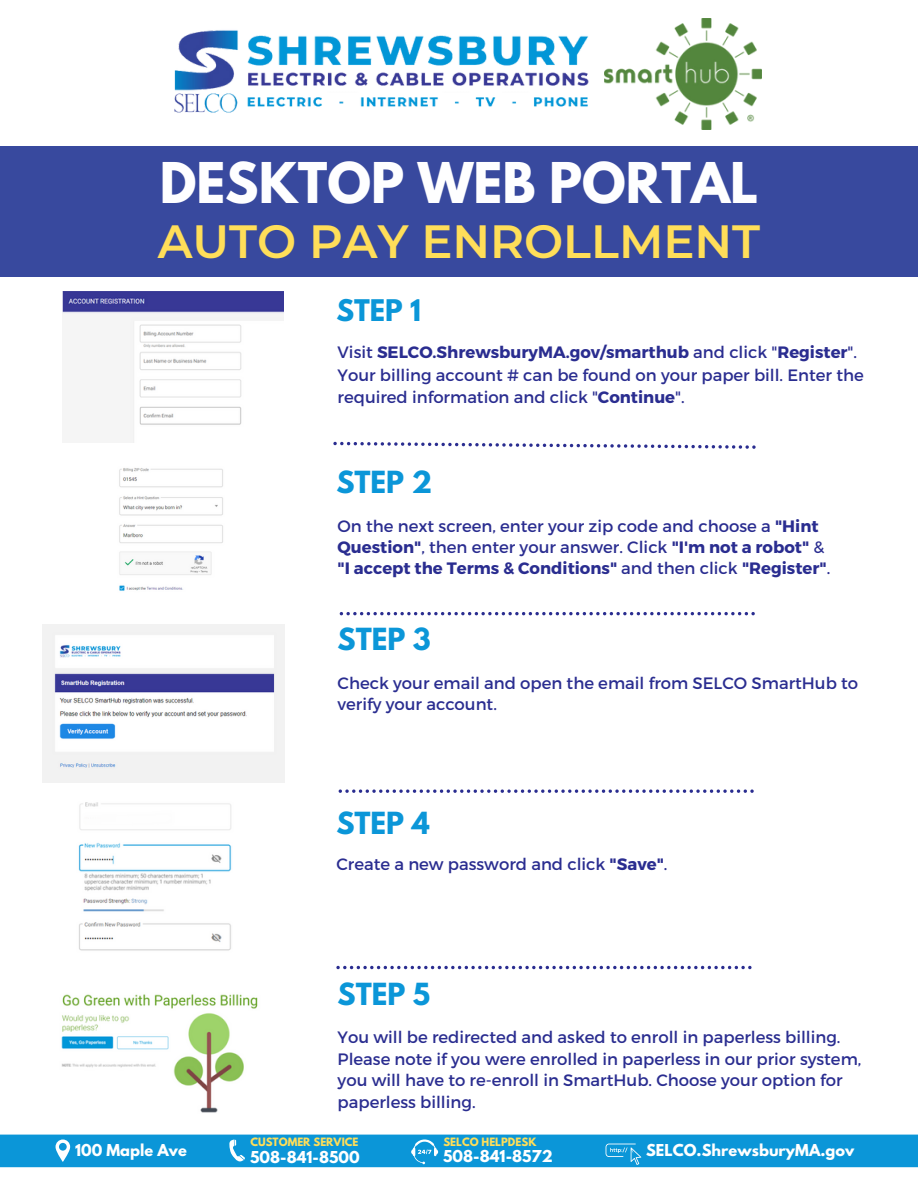
<style>
.page{position:relative;width:918px;height:1188px;background:#fff}
.page>*{position:absolute;margin:0;border:0;box-sizing:border-box;transform-origin:0 0}
.t1{font:700 49.8px "League Spartan";color:#fefeff}
.t2{font:600 46.5px "Montserrat";color:#ffde59}
.t3{font:700 27px "League Spartan";color:#0b96d8}
.t4{font:700 26.4px "League Spartan";color:#0b96d8}
.t5{font:16.5px/21.3px "Montserrat";color:#2a2d90}
.t6{font:700 16.5px "Montserrat";color:#2a2d90}
.t7{font:700 14.55px "League Spartan";letter-spacing:.005em;color:#fff}
.t8{font:700 10.2px "League Spartan";letter-spacing:.005em;color:#ffde59}
.s1{font-weight:700}
.s2{font-weight:400}
</style>
<div class="page">
<div style="left:0;top:146px;width:918px;height:131px;background:#38499e"></div>
<img style="left:174px;top:30px;width:431px;height:83px">
<img style="left:605px;top:19px;width:156px;height:110px">
<img style="left:63px;top:291px;width:220px;height:152px">
<img style="left:119px;top:468px;width:104px;height:123px">
<img style="left:42px;top:625px;width:242px;height:157px">
<img style="left:78px;top:802px;width:154px;height:149px">
<img style="left:61px;top:994px;width:197px;height:119px">
<div style="left:0;top:1135px;width:918px;height:32px;background:#0b96d8"></div>
<svg style="left:229px;top:1139px;width:16px;height:23px"></svg>
<svg style="left:411px;top:1139px;width:27px;height:25px"></svg>
<svg style="left:56px;top:1139px;width:14px;height:23px"></svg>
<svg style="left:606px;top:1144px;width:35px;height:21px"></svg>
<svg style="left:333px;top:442px;width:423px;height:7px"></svg>
<svg style="left:340px;top:612px;width:415px;height:3px"></svg>
<svg style="left:339px;top:789px;width:415px;height:4px"></svg>
<svg style="left:336px;top:966px;width:416px;height:3px"></svg>
<p class="t1" style="left:160px;top:158px;width:600px">DESKTOP WEB PORTAL</p>
<p class="t2" style="left:158px;top:213px;width:604px">AUTO PAY ENROLLMENT</p>
<p class="t4" style="left:336px;top:298px;width:86px">STEP 1</p>
<p class="t5" style="left:338px;top:340px;width:528px;line-height:22.5px">Visit <span class="s1">SELCO.ShrewsburyMA.gov/smarthub</span> and click "<span class="s1">Register</span>".<br>Your billing account # can be found on your paper bill. Enter the required information and click "<span class="s1">Continue</span>".</p>
<p class="t3" style="left:336px;top:469px;width:97px">STEP 2</p>
<p class="t5" style="left:338px;top:514px;width:488px">On the next screen, enter your zip code and choose a <span class="s1">"Hint<br>Question"</span>, then enter your answer. Click <span class="s1">"I'm not a robot"</span> &amp;</p>
<p class="t6" style="left:338px;top:558px;width:494px">"I accept the Terms &amp; Conditions" <span class="s2">and then click</span> "Register"<span class="s2">.</span></p>
<p class="t3" style="left:338px;top:626px;width:95px">STEP 3</p>
<p class="t5" style="left:338px;top:672px;width:522px">Check your email and open the email from SELCO SmartHub to verify your account.</p>
<p class="t3" style="left:336px;top:809px;width:95px">STEP 4</p>
<p class="t5" style="left:336px;top:852px;width:333px">Create a new password and click <span class="s1">"Save"</span>.</p>
<p class="t3" style="left:338px;top:980px;width:94px">STEP 5</p>
<p class="t7" style="left:75px;top:1143px;width:113px">100 Maple Ave</p>
<p class="t5" style="left:338px;top:1026px;width:525px">You will be redirected and asked to enroll in paperless billing.<br>Please note if you were enrolled in paperless in our prior system, you will have to re-enroll in SmartHub. Choose your option for paperless billing.</p>
<p class="t8" style="left:250px;top:1137px;width:110px">CUSTOMER SERVICE</p>
<p class="t7" style="left:250px;top:1150px;width:111px">508-841-8500</p>
<p class="t8" style="left:443px;top:1136px;width:94px">SELCO HELPDESK</p>
<p class="t7" style="left:443px;top:1149px;width:111px">508-841-8572</p>
<p class="t7" style="left:646px;top:1143px;width:210px">SELCO.ShrewsburyMA.gov</p>
</div>
